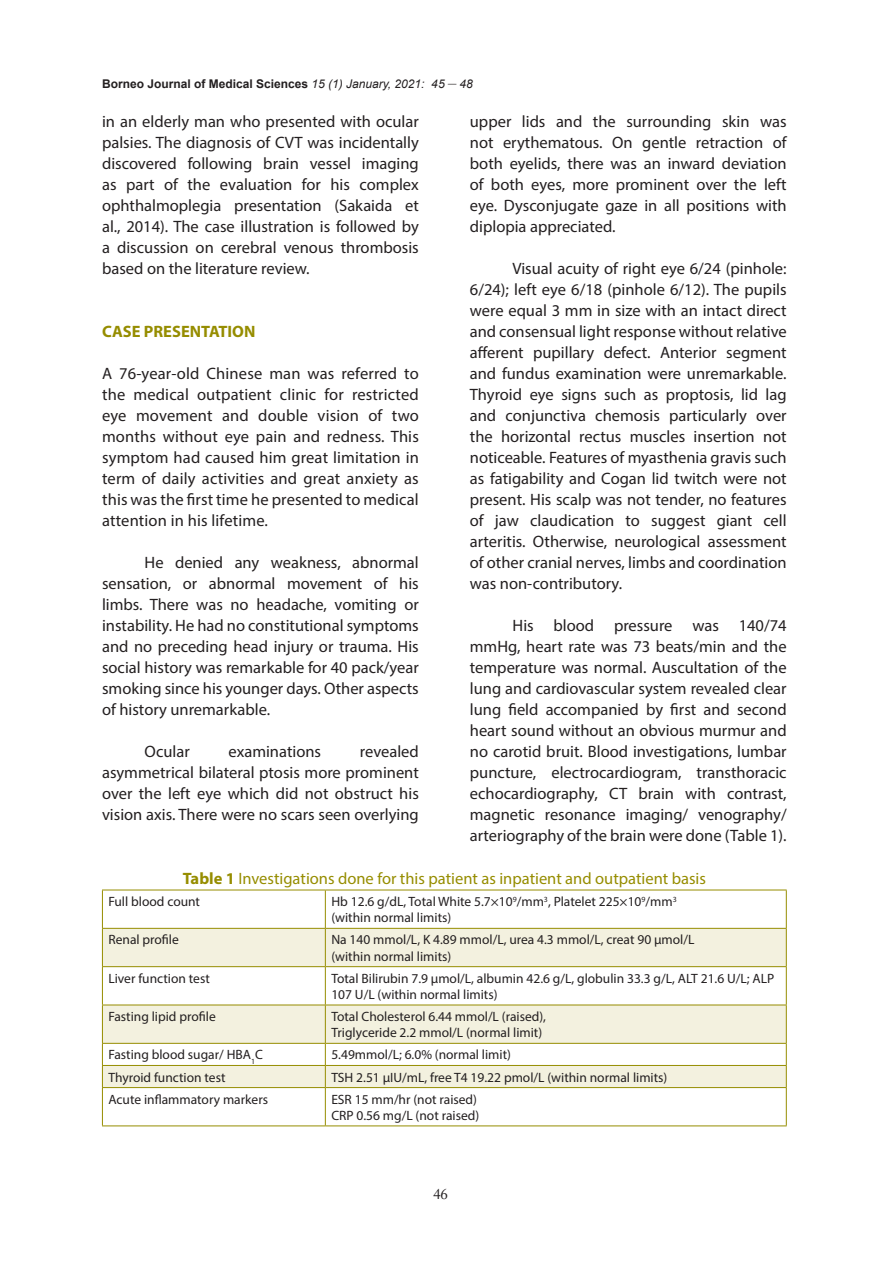
<style>
.page{position:relative;width:893px;height:1263px;background:#fff}
.page>*{position:absolute;margin:0;border:0;box-sizing:border-box;transform-origin:0 0}
.t1{font:16.5px/21px "Myriad Pro";color:#231f20;text-align:justify}
.t2{font:16.5px "Myriad Pro";color:#968d00}
.t3{font:700 16.5px "Myriad Pro";color:#968d00}
.t4{font:15px "Adobe Caslon Pro";color:#231f20}
.t5{font:13.5px/16.2px "Myriad Pro";color:#231f20}
.t6{font:700 12px "Arial";color:#231f20}
.s1{font-weight:400;font-style:italic}
.s2{font-family:"Times New Roman";font-weight:400;font-size:16.5px}
.s3{font-weight:700}
</style>
<div class="page">
<svg style="left:103px;top:929px;width:683px;height:158px;fill:#f3f1df"></svg>
<hr style="left:102px;top:890px;width:223px;height:1px;background:#968d00">
<hr style="left:102px;top:890px;width:1px;height:38px;background:#968d00">
<hr style="left:325px;top:890px;width:462px;height:1px;background:#968d00">
<hr style="left:325px;top:890px;width:1px;height:38px;background:#968d00">
<hr style="left:786px;top:890px;width:1px;height:38px;background:#968d00">
<hr style="left:102px;top:928px;width:223px;height:1px;background:#968d00">
<hr style="left:102px;top:929px;width:1px;height:37px;background:#968d00">
<hr style="left:325px;top:928px;width:462px;height:1px;background:#968d00">
<hr style="left:325px;top:929px;width:1px;height:37px;background:#968d00">
<hr style="left:786px;top:929px;width:1px;height:37px;background:#968d00">
<hr style="left:102px;top:966px;width:223px;height:1px;background:#968d00">
<hr style="left:102px;top:967px;width:1px;height:37px;background:#968d00">
<hr style="left:325px;top:966px;width:462px;height:1px;background:#968d00">
<hr style="left:325px;top:967px;width:1px;height:37px;background:#968d00">
<hr style="left:786px;top:967px;width:1px;height:37px;background:#968d00">
<hr style="left:102px;top:1004px;width:223px;height:1px;background:#968d00">
<hr style="left:102px;top:1005px;width:1px;height:38px;background:#968d00">
<hr style="left:325px;top:1004px;width:462px;height:1px;background:#968d00">
<hr style="left:325px;top:1005px;width:1px;height:38px;background:#968d00">
<hr style="left:786px;top:1005px;width:1px;height:38px;background:#968d00">
<hr style="left:102px;top:1043px;width:223px;height:1px;background:#968d00">
<hr style="left:325px;top:1043px;width:462px;height:1px;background:#968d00">
<hr style="left:102px;top:1065px;width:223px;height:1px;background:#968d00">
<svg style="left:102px;top:1044px;width:1px;height:43px"></svg>
<hr style="left:325px;top:1065px;width:462px;height:1px;background:#968d00">
<svg style="left:325px;top:1044px;width:1px;height:43px"></svg>
<svg style="left:786px;top:1044px;width:1px;height:43px"></svg>
<hr style="left:102px;top:1087px;width:223px;height:1px;background:#968d00">
<hr style="left:102px;top:1088px;width:1px;height:37px;background:#968d00">
<hr style="left:325px;top:1087px;width:462px;height:1px;background:#968d00">
<hr style="left:325px;top:1088px;width:1px;height:37px;background:#968d00">
<hr style="left:786px;top:1088px;width:1px;height:37px;background:#968d00">
<hr style="left:102px;top:1125px;width:223px;height:1px;background:#968d00">
<hr style="left:325px;top:1125px;width:462px;height:1px;background:#968d00">
<p class="t6" style="left:102px;top:75px;width:372px">Borneo Journal of Medical Sciences <span class="s1">15 (1) January, 2021: 45</span> <span class="s2">–</span> <span class="s1">48</span></p>
<p class="t1" style="left:102px;top:111px;width:318px">in an elderly man who presented with ocular palsies. The diagnosis of CVT was incidentally discovered following brain vessel imaging as part of the evaluation for his complex ophthalmoplegia presentation (Sakaida et al., 2014). The case illustration is followed by a discussion on cerebral venous thrombosis based on the literature review.</p>
<p class="t1" style="left:470px;top:111px;width:318px">upper lids and the surrounding skin was not erythematous. On gentle retraction of both eyelids, there was an inward deviation of both eyes, more prominent over the left eye. Dysconjugate gaze in all positions with diplopia appreciated.</p>
<p class="t1" style="left:470px;top:258px;width:318px;text-indent:43px">Visual acuity of right eye 6/24 (pinhole:<br>6/24); left eye 6/18 (pinhole 6/12). The pupils were equal 3 mm in size with an intact direct and consensual light response without relative afferent pupillary defect. Anterior segment and fundus examination were unremarkable.<br>Thyroid eye signs such as proptosis, lid lag and conjunctiva chemosis particularly over the horizontal rectus muscles insertion not noticeable. Features of myasthenia gravis such as fatigability and Cogan lid twitch were not present. His scalp was not tender, no features of jaw claudication to suggest giant cell arteritis. Otherwise, neurological assessment of other cranial nerves, limbs and coordination was non-contributory.</p>
<p class="t1" style="left:470px;top:615px;width:318px;text-indent:43px">His blood pressure was 140/74 mmHg, heart rate was 73 beats/min and the temperature was normal. Auscultation of the lung and cardiovascular system revealed clear lung field accompanied by first and second heart sound without an obvious murmur and no carotid bruit. Blood investigations, lumbar puncture, electrocardiogram, transthoracic echocardiography, CT brain with contrast, magnetic resonance imaging/ venography/ arteriography of the brain were done (Table 1).</p>
<p class="t2" style="left:183px;top:868px;width:525px"><span class="s3">Table 1</span> Investigations done for this patient as inpatient and outpatient basis</p>
<p class="t5" style="left:108px;top:893px;width:93px">Full blood count</p>
<p class="t5" style="left:331px;top:893px;width:347px">Hb 12.6 g/dL, Total White 5.7×10<sup>9</sup>/mm<sup>3</sup>, Platelet 225×10<sup>9</sup>/mm<sup>3</sup></p>
<p class="t5" style="left:331px;top:909px;width:122px">(within normal limits)</p>
<p class="t5" style="left:108px;top:932px;width:72px">Renal profile</p>
<p class="t5" style="left:331px;top:932px;width:365px">Na 140 mmol/L, K 4.89 mmol/L, urea 4.3 mmol/L, creat 90 µmol/L</p>
<p class="t5" style="left:331px;top:948px;width:122px">(within normal limits)</p>
<p class="t5" style="left:108px;top:970px;width:103px">Liver function test</p>
<p class="t5" style="left:331px;top:970px;width:445px">Total Bilirubin 7.9 µmol/L, albumin 42.6 g/L, globulin 33.3 g/L, ALT 21.6 U/L; ALP<br>107 U/L (within normal limits)</p>
<p class="t5" style="left:108px;top:1008px;width:109px">Fasting lipid profile</p>
<p class="t5" style="left:331px;top:1008px;width:216px">Total Cholesterol 6.44 mmol/L (raised),</p>
<p class="t5" style="left:331px;top:1024px;width:212px">Triglyceride 2.2 mmol/L (normal limit)</p>
<p class="t5" style="left:108px;top:1046px;width:156px">Fasting blood sugar/ HBA<sub>1</sub>C</p>
<p class="t5" style="left:331px;top:1046px;width:181px">5.49mmol/L; 6.0% (normal limit)</p>
<p class="t5" style="left:108px;top:1069px;width:119px">Thyroid function test</p>
<p class="t5" style="left:331px;top:1069px;width:338px">TSH 2.51 µIU/mL, free T4 19.22 pmol/L (within normal limits)</p>
<p class="t5" style="left:108px;top:1091px;width:161px">Acute inflammatory markers</p>
<p class="t5" style="left:331px;top:1091px;width:147px">ESR 15 mm/hr (not raised)</p>
<p class="t5" style="left:331px;top:1107px;width:149px">CRP 0.56 mg/L (not raised)</p>
<p class="t3" style="left:102px;top:321px;width:155px">CASE PRESENTATION</p>
<p class="t1" style="left:102px;top:363px;width:318px">A 76-year-old Chinese man was referred to the medical outpatient clinic for restricted eye movement and double vision of two months without eye pain and redness. This symptom had caused him great limitation in term of daily activities and great anxiety as this was the first time he presented to medical attention in his lifetime.</p>
<p class="t1" style="left:102px;top:552px;width:318px;text-indent:43px">He denied any weakness, abnormal sensation, or abnormal movement of his limbs. There was no headache, vomiting or instability. He had no constitutional symptoms and no preceding head injury or trauma. His social history was remarkable for 40 pack/year smoking since his younger days. Other aspects of history unremarkable.</p>
<p class="t1" style="left:145px;top:741px;width:47px">Ocular</p>
<p class="t1" style="left:229px;top:741px;width:94px">examinations</p>
<p class="t1" style="left:102px;top:741px;width:318px;text-indent:258px">revealed asymmetrical bilateral ptosis more prominent over the left eye which did not obstruct his vision axis. There were no scars seen overlying</p>
<p class="t4" style="left:433px;top:1185px;width:16px">46</p>
</div>
